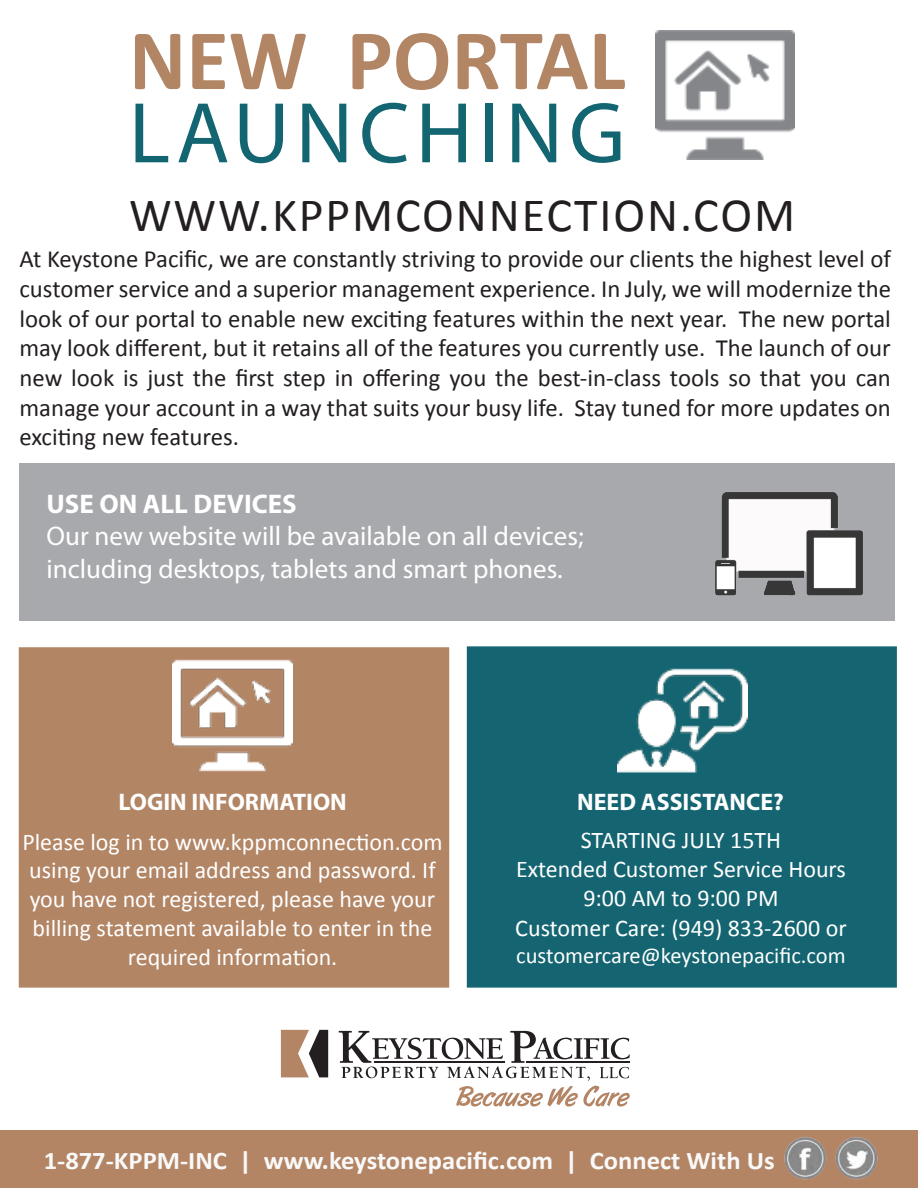
<style>
.page{position:relative;width:918px;height:1188px;background:#fff}
.page>*{position:absolute;margin:0;border:0;box-sizing:border-box;transform-origin:0 0}
.t1{font:700 87px "Calibri";color:#b28565}
.t2{font:87px "Myriad Pro";letter-spacing:.07em;color:#136571}
.t3{font:48px "Calibri";letter-spacing:.04em;color:#231f20}
.t4{font:27px/32.4px "Myriad Pro";color:#fff}
.t5{font:700 27px "Myriad Pro";color:#fff}
.t6{font:700 25.5px "Calibri";color:#f9f9f9;scale:1.04 1}
.t7{font:24.75px/29.7px "Calibri";color:#231f20;text-align:justify}
.t8{font:24px/28.8px "Calibri";color:#fff;text-align:center}
.t9{font:700 24px "Myriad Pro";color:#fff}
.t10{font:22.5px "Calibri";color:#fff}
</style>
<div class="page">
<div style="left:0;top:1130px;width:918px;height:58px;background:#b48565"></div>
<div style="left:20px;top:464px;width:875px;height:157px;background:#a8a9ad"></div>
<img style="left:674px;top:463px;width:214px;height:133px">
<div style="left:467px;top:646px;width:430px;height:342px;background:#146571;border:2px solid #146571"></div>
<div style="left:19px;top:647px;width:430px;height:341px;background:#b28565;border:2px solid #b28565"></div>
<img style="left:656px;top:30px;width:139px;height:129px">
<img style="left:173px;top:659px;width:120px;height:113px">
<img style="left:617px;top:668px;width:131px;height:105px">
<svg style="left:281px;top:1030px;width:47px;height:47px"></svg>
<svg style="left:339px;top:1031px;width:291px;height:76px"></svg>
<img style="left:784px;top:1137px;width:94px;height:43px">
<h1 class="t1" style="left:129px;top:6px;width:498px">NEW PORTAL</h1>
<h1 class="t2" style="left:129px;top:79px;width:498px">LAUNCHING</h1>
<h2 class="t3" style="left:129px;top:185px;width:668px">WWW.KPPMCONNECTION.COM</h2>
<p class="t7" style="left:20px;top:243px;width:873px">At Keystone Pacific, we are constantly striving to provide our clients the highest level of customer service and a superior management experience. In July, we will modernize the look of our portal to enable new exciting features within the next year. The new portal may look different, but it retains all of the features you currently use. The launch of our new look is just the first step in offering you the best-in-class tools so that you can manage your account in a way that suits your busy life. Stay tuned for more updates on exciting new features.</p>
<p class="t5" style="left:46px;top:486px;width:252px">USE ON ALL DEVICES</p>
<p class="t4" style="left:46px;top:520px;width:539px">Our new website will be available on all devices; including desktops, tablets and smart phones.</p>
<p class="t9" style="left:118px;top:786px;width:230px">LOGIN INFORMATION</p>
<p class="t9" style="left:577px;top:786px;width:208px">NEED ASSISTANCE?</p>
<p class="t8" style="left:22px;top:826px;width:422px">Please log in to www.kppmconnection.com using your email address and password. If you have not registered, please have your billing statement available to enter in the required information.</p>
<p class="t8" style="left:516px;top:825px;width:331px">STARTING JULY 15TH<br>Extended Customer Service Hours<br>9:00 AM to 9:00 PM</p>
<p class="t8" style="left:515px;top:912px;width:333px">Customer Care: (949) 833-2600 or</p>
<p class="t10" style="left:516px;top:941px;width:331px">customercare@keystonepacific.com</p>
<p class="t6" style="left:44px;top:1144px;width:704px">1-877-KPPM-INC | www.keystonepacific.com | Connect With Us</p>
</div>
